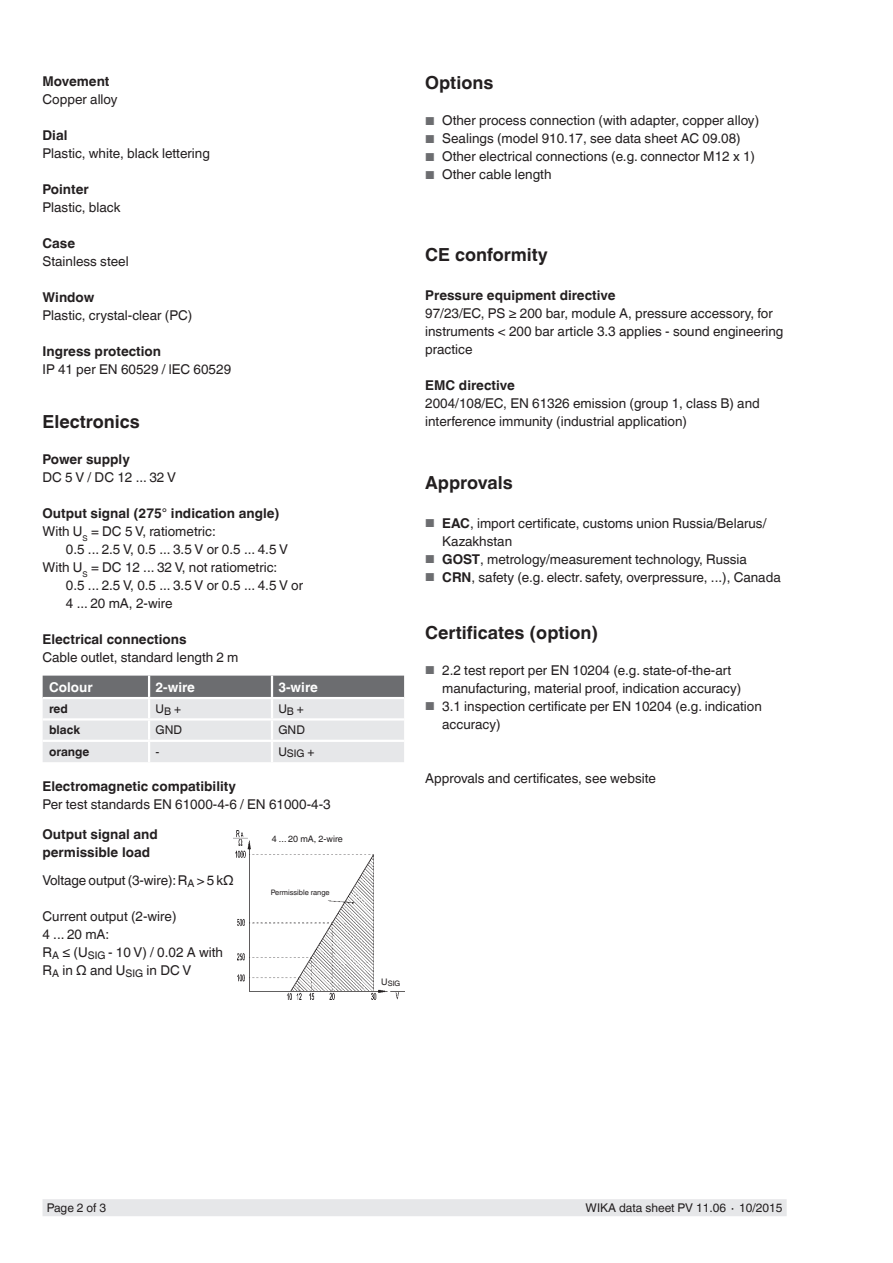
<style>
.page{position:relative;width:893px;height:1263px;background:#fff}
.page>*{position:absolute;margin:0;border:0;box-sizing:border-box;transform-origin:0 0}
.t1{font:700 18px "Helvetica World";color:#231f20}
.t2{font:13.5px/18px "Helvetica World";color:#231f20}
.t3{font:700 13.5px/18px "Helvetica World";color:#231f20}
.t4{font:700 13.5px "Helvetica World";color:#fff}
.t5{font:12px "Helvetica World";color:#231f20}
.t6{font:700 12px "Helvetica World";color:#231f20}
.t7{font:10.5px "Helvetica World";color:#231f20}
.t8{font:9px "Helvetica World";color:#231f20}
.t9{font:7.5px "Helvetica World";color:#231f20}
.s1{font-weight:400}
.s2{font-size:12px}
.s3{font-size:11.55px;color:#6c6d70}
.s4{font-weight:700}
</style>
<div class="page">
<div style="left:43px;top:1199px;width:744px;height:17px;background:#e6e7e9"></div>
<svg style="left:43px;top:676px;width:361px;height:86px;background:#c8c9cb"></svg>
<hr style="left:43px;top:718px;width:106px;height:2px;background:#fff">
<hr style="left:149px;top:718px;width:123px;height:2px;background:#fff">
<hr style="left:148px;top:720px;width:2px;height:20px;background:#fff">
<hr style="left:272px;top:718px;width:132px;height:2px;background:#fff">
<hr style="left:271px;top:720px;width:2px;height:20px;background:#fff">
<hr style="left:43px;top:740px;width:106px;height:2px;background:#fff">
<hr style="left:149px;top:740px;width:123px;height:2px;background:#fff">
<hr style="left:148px;top:742px;width:2px;height:20px;background:#fff">
<hr style="left:272px;top:740px;width:132px;height:2px;background:#fff">
<hr style="left:271px;top:742px;width:2px;height:20px;background:#fff">
<img style="left:234px;top:830px;width:170px;height:170px">
<p class="t3" style="left:43px;top:73px;width:68px">Movement</p>
<p class="t2" style="left:43px;top:91px;width:77px">Copper alloy</p>
<p class="t3" style="left:43px;top:127px;width:26px">Dial</p>
<p class="t2" style="left:43px;top:145px;width:169px">Plastic, white, black lettering</p>
<p class="t3" style="left:43px;top:181px;width:48px">Pointer</p>
<p class="t2" style="left:43px;top:199px;width:80px">Plastic, black</p>
<p class="t3" style="left:43px;top:235px;width:34px">Case</p>
<p class="t2" style="left:43px;top:253px;width:88px">Stainless steel</p>
<p class="t3" style="left:43px;top:289px;width:53px">Window</p>
<p class="t2" style="left:43px;top:307px;width:151px">Plastic, crystal-clear (PC)</p>
<p class="t3" style="left:43px;top:343px;width:120px">Ingress protection</p>
<p class="t2" style="left:43px;top:361px;width:190px">IP 41 per EN 60529 / lEC 60529</p>
<h1 class="t1" style="left:43px;top:411px;width:99px">Electronics</h1>
<p class="t3" style="left:43px;top:451px;width:89px">Power supply</p>
<p class="t2" style="left:43px;top:469px;width:135px">DC 5 V / DC 12 ... 32 V</p>
<p class="t3" style="left:43px;top:505px;width:238px">Output signal (275° indication angle)<br><span class="s1">With U</span><sub>S</sub> <span class="s1">= DC 5 V, ratiometric:</span></p>
<p class="t2" style="left:66px;top:541px;width:224px">0.5 ... 2.5 V, 0.5 ... 3.5 V or 0.5 ... 4.5 V</p>
<p class="t2" style="left:43px;top:559px;width:236px">With U<sub>S</sub> = DC 12 ... 32 V, not ratiometric:</p>
<p class="t2" style="left:66px;top:577px;width:239px">0.5 ... 2.5 V, 0.5 ... 3.5 V or 0.5 ... 4.5 V or</p>
<p class="t2" style="left:66px;top:595px;width:108px">4 ... 20 mA, 2-wire</p>
<p class="t3" style="left:43px;top:631px;width:146px">Electrical connections</p>
<p class="t2" style="left:43px;top:649px;width:197px">Cable outlet, standard length 2 m</p>
<p class="t4" style="left:49px;top:679px;width:45px">Colour</p>
<p class="t4" style="left:155px;top:679px;width:41px">2-wire</p>
<p class="t4" style="left:278px;top:679px;width:41px">3-wire</p>
<p class="t6" style="left:49px;top:702px;width:20px">red</p>
<p class="t5" style="left:155px;top:702px;width:27px">U<sub>B</sub> +</p>
<p class="t5" style="left:278px;top:702px;width:27px">U<sub>B</sub> +</p>
<p class="t6" style="left:49px;top:723px;width:33px">black</p>
<p class="t5" style="left:155px;top:723px;width:28px">GND</p>
<p class="t5" style="left:278px;top:723px;width:28px">GND</p>
<p class="t6" style="left:49px;top:745px;width:42px">orange</p>
<p class="t5" style="left:155px;top:745px;width:5px">-</p>
<p class="t7" style="left:278px;top:747px;width:38px"><span class="s2">U</span>SIG <span class="s2">+</span></p>
<p class="t3" style="left:43px;top:777px;width:195px">Electromagnetic compatibility</p>
<p class="t2" style="left:43px;top:795px;width:290px">Per test standards EN 61000-4-6 / EN 61000-4-3</p>
<p class="t3" style="left:43px;top:825px;width:117px">Output signal and permissible load</p>
<p class="t2" style="left:43px;top:872px;width:193px">Voltage output (3-wire): R<sub>A</sub> &gt; 5 kΩ</p>
<p class="t2" style="left:43px;top:908px;width:182px">Current output (2-wire)<br>4 ... 20 mA:<br>R<sub>A</sub> ≤ (U<sub>SIG</sub> - 10 V) / 0.02 A with<br>R<sub>A</sub> in Ω and U<sub>SIG</sub> in DC V</p>
<p class="t8" style="left:272px;top:833px;width:73px">4 ... 20 mA, 2-wire</p>
<p class="t9" style="left:271px;top:887px;width:61px">Permissible range</p>
<h1 class="t1" style="left:425px;top:73px;width:70px">Options</h1>
<p class="t2" style="left:425px;top:112px;width:335px"><span class="s3">■</span> Other process connection (with adapter, copper alloy)</p>
<p class="t2" style="left:425px;top:130px;width:317px"><span class="s3">■</span> Sealings (model 910.17, see data sheet AC 09.08)</p>
<p class="t2" style="left:425px;top:148px;width:331px"><span class="s3">■</span> Other electrical connections (e.g. connector M12 x 1)</p>
<p class="t2" style="left:425px;top:166px;width:128px"><span class="s3">■</span> Other cable length</p>
<h1 class="t1" style="left:425px;top:244px;width:124px">CE conformity</h1>
<p class="t3" style="left:425px;top:286px;width:192px">Pressure equipment directive</p>
<p class="t2" style="left:425px;top:304px;width:360px">97/23/EC, PS ≥ 200 bar, module A, pressure accessory, for instruments &lt; 200 bar article 3.3 applies - sound engineering practice</p>
<p class="t3" style="left:425px;top:376px;width:91px">EMC directive</p>
<p class="t2" style="left:425px;top:394px;width:336px">2004/108/EC, EN 61326 emission (group 1, class B) and interference immunity (industrial application)</p>
<h1 class="t1" style="left:425px;top:472px;width:89px">Approvals</h1>
<p class="t2" style="left:442px;top:514px;width:326px;text-indent:-17px"><span class="s3">■</span> <span class="s4">EAC</span>, import certificate, customs union Russia/Belarus/<br>Kazakhstan</p>
<p class="t2" style="left:425px;top:550px;width:323px"><span class="s3">■</span> <span class="s4">GOST</span>, metrology/measurement technology, Russia</p>
<p class="t2" style="left:425px;top:568px;width:357px"><span class="s3">■</span> <span class="s4">CRN</span>, safety (e.g. electr. safety, overpressure, ...), Canada</p>
<h1 class="t1" style="left:425px;top:622px;width:175px">Certificates (option)</h1>
<p class="t2" style="left:442px;top:661px;width:300px;text-indent:-17px"><span class="s3">■</span> 2.2 test report per EN 10204 (e.g. state-of-the-art manufacturing, material proof, indication accuracy)</p>
<p class="t2" style="left:442px;top:697px;width:321px;text-indent:-17px"><span class="s3">■</span> 3.1 inspection certificate per EN 10204 (e.g. indication accuracy)</p>
<p class="t2" style="left:425px;top:769px;width:232px">Approvals and certificates, see website</p>
<p class="t9" style="left:381px;top:979px;width:21px"><sup>U</sup>SIG</p>
<p class="t5" style="left:47px;top:1201px;width:61px">Page 2 of 3</p>
<p class="t5" style="left:586px;top:1201px;width:198px">WIKA data sheet PV 11.06 ∙ 10/2015</p>
</div>
